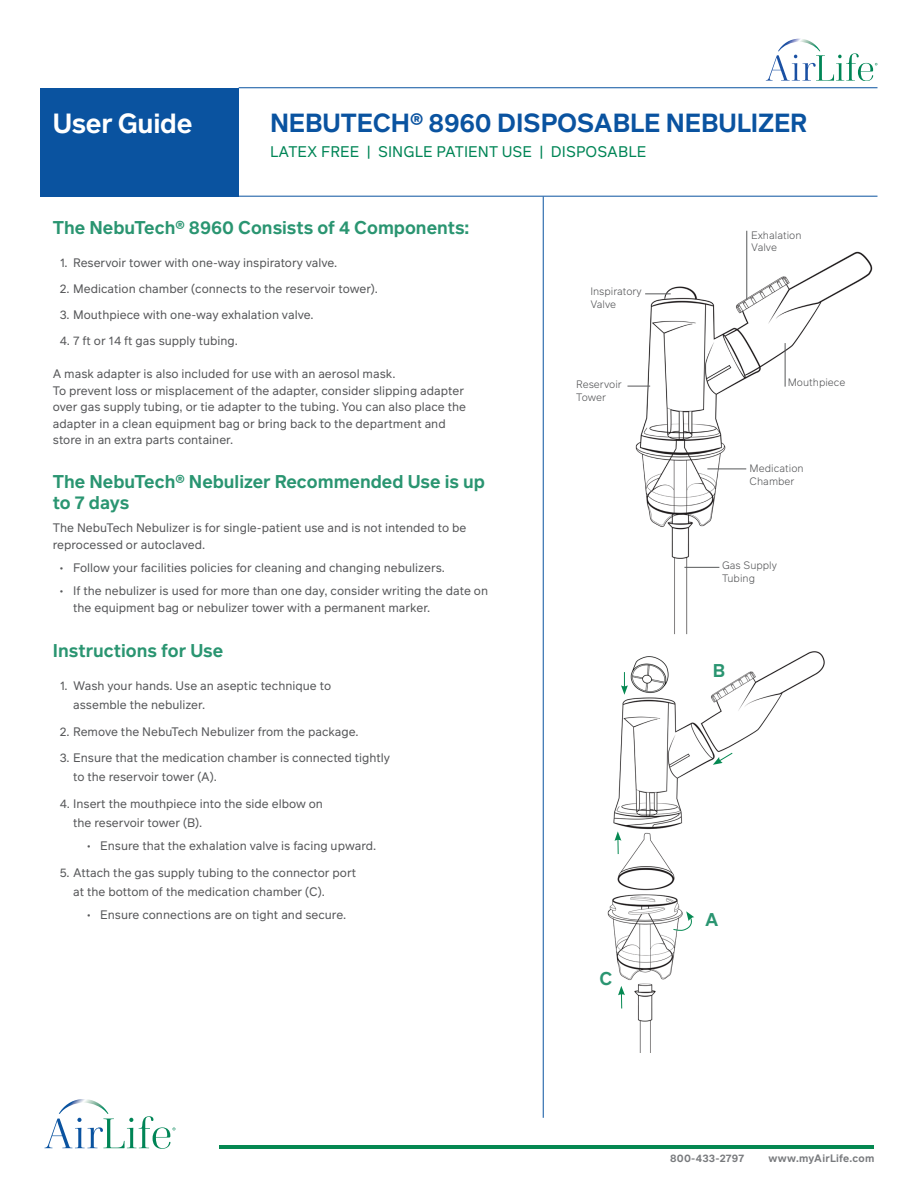
<style>
.page{position:relative;width:918px;height:1188px;background:#fff}
.page>*{position:absolute;margin:0;border:0;box-sizing:border-box;transform-origin:0 0}
.t1{font:600 27px "Infra";letter-spacing:-.01em;color:#fff}
.t2{font:600 25.5px "Infra";letter-spacing:-.005em;color:#0a53a0}
.t3{font:600 18px/21.6px "Infra";color:#2a9571}
.t4{font:15px "Infra";letter-spacing:.005em;color:#008556}
.t5{font:12px/16.5px "Infra";color:#57585a}
.t6{font:300 10.5px/12.6px "Infra";color:#57585a}
.t7{font:600 10.5px "Infra";letter-spacing:.025em;color:#787a7d}
</style>
<div class="page">
<div style="left:40px;top:88px;width:199px;height:109px;background:#0a53a0"></div>
<hr style="left:239px;top:87px;width:639px;height:1px;background:#0a53a0">
<hr style="left:239px;top:196px;width:639px;height:1px;background:#0a53a0">
<svg style="left:766px;top:39px;width:112px;height:42px"></svg>
<hr style="left:220px;top:1145px;width:654px;height:3px;background:#058851">
<svg style="left:45px;top:1099px;width:131px;height:50px"></svg>
<hr style="left:543px;top:197px;width:1px;height:921px;background:#0a53a0">
<img style="left:632px;top:248px;width:241px;height:387px">
<svg style="left:645px;top:293px;width:26px;height:1px"></svg>
<svg style="left:627px;top:386px;width:23px;height:1px"></svg>
<hr style="left:746px;top:231px;width:1px;height:69px;background:#57585a">
<hr style="left:785px;top:343px;width:1px;height:44px;background:#57585a">
<hr style="left:707px;top:469px;width:39px;height:1px;background:#57585a">
<hr style="left:684px;top:567px;width:35px;height:1px;background:#57585a">
<img style="left:607px;top:651px;width:218px;height:401px">
<svg style="left:713px;top:752px;width:20px;height:13px"></svg>
<svg style="left:615px;top:831px;width:6px;height:23px"></svg>
<svg style="left:618px;top:986px;width:7px;height:23px"></svg>
<svg style="left:673px;top:911px;width:21px;height:20px"></svg>
<svg style="left:621px;top:672px;width:7px;height:23px"></svg>
<h1 class="t1" style="left:53px;top:104px;width:141px">User Guide</h1>
<h2 class="t2" style="left:270px;top:104px;width:538px">NEBUTECH® 8960 DISPOSABLE NEBULIZER</h2>
<p class="t4" style="left:270px;top:141px;width:378px">LATEX FREE | SINGLE PATIENT USE | DISPOSABLE</p>
<h3 class="t3" style="left:53px;top:216px;width:418px">The NebuTech® 8960 Consists of 4 Components:</h3>
<p class="t5" style="left:60px;top:254px;width:279px">1. Reservoir tower with one-way inspiratory valve.</p>
<p class="t5" style="left:60px;top:280px;width:320px">2. Medication chamber (connects to the reservoir tower).</p>
<p class="t5" style="left:60px;top:306px;width:255px">3. Mouthpiece with one-way exhalation valve.</p>
<p class="t5" style="left:60px;top:333px;width:180px">4. 7 ft or 14 ft gas supply tubing.</p>
<p class="t5" style="left:53px;top:366px;width:415px">A mask adapter is also included for use with an aerosol mask.<br>To prevent loss or misplacement of the adapter, consider slipping adapter over gas supply tubing, or tie adapter to the tubing. You can also place the adapter in a clean equipment bag or bring back to the department and store in an extra parts container.</p>
<h3 class="t3" style="left:53px;top:470px;width:434px">The NebuTech® Nebulizer Recommended Use is up to 7 days</h3>
<p class="t5" style="left:53px;top:520px;width:415px">The NebuTech Nebulizer is for single-patient use and is not intended to be reprocessed or autoclaved.</p>
<p class="t5" style="left:60px;top:559px;width:387px">• Follow your facilities policies for cleaning and changing nebulizers.</p>
<p class="t5" style="left:73px;top:583px;width:416px;text-indent:-14px">• If the nebulizer is used for more than one day, consider writing the date on the equipment bag or nebulizer tower with a permanent marker.</p>
<h3 class="t3" style="left:53px;top:639px;width:172px">Instructions for Use</h3>
<p class="t5" style="left:73px;top:675px;width:260px;line-height:19.5px;text-indent:-14px">1. Wash your hands. Use an aseptic technique to assemble the nebulizer.</p>
<p class="t5" style="left:60px;top:723px;width:301px">2. Remove the NebuTech Nebulizer from the package.</p>
<p class="t5" style="left:73px;top:747px;width:319px;line-height:19.5px;text-indent:-14px">3. Ensure that the medication chamber is connected tightly to the reservoir tower (A).</p>
<p class="t5" style="left:73px;top:793px;width:251px;line-height:19.5px;text-indent:-14px">4. Insert the mouthpiece into the side elbow on the reservoir tower (B).</p>
<p class="t5" style="left:87px;top:837px;width:291px">• Ensure that the exhalation valve is facing upward.</p>
<p class="t5" style="left:73px;top:862px;width:284px;line-height:19.5px;text-indent:-14px">5. Attach the gas supply tubing to the connector port at the bottom of the medication chamber (C).</p>
<p class="t5" style="left:87px;top:906px;width:261px">• Ensure connections are on tight and secure.</p>
<p class="t6" style="left:590px;top:285px;width:53px">Inspiratory<br>Valve</p>
<p class="t6" style="left:576px;top:378px;width:47px">Reservoir<br>Tower</p>
<p class="t6" style="left:751px;top:229px;width:52px">Exhalation<br>Valve</p>
<p class="t6" style="left:788px;top:375px;width:59px">Mouthpiece</p>
<p class="t6" style="left:750px;top:462px;width:55px">Medication<br>Chamber</p>
<p class="t6" style="left:722px;top:559px;width:56px">Gas Supply<br>Tubing</p>
<h3 class="t3" style="left:713px;top:660px;width:14px">B</h3>
<h3 class="t3" style="left:599px;top:967px;width:14px">C</h3>
<h3 class="t3" style="left:705px;top:908px;width:15px">A</h3>
<p class="t7" style="left:670px;top:1151px;width:76px">800-433-2797</p>
<p class="t7" style="left:769px;top:1151px;width:107px">www.myAirLife.com</p>
</div>
